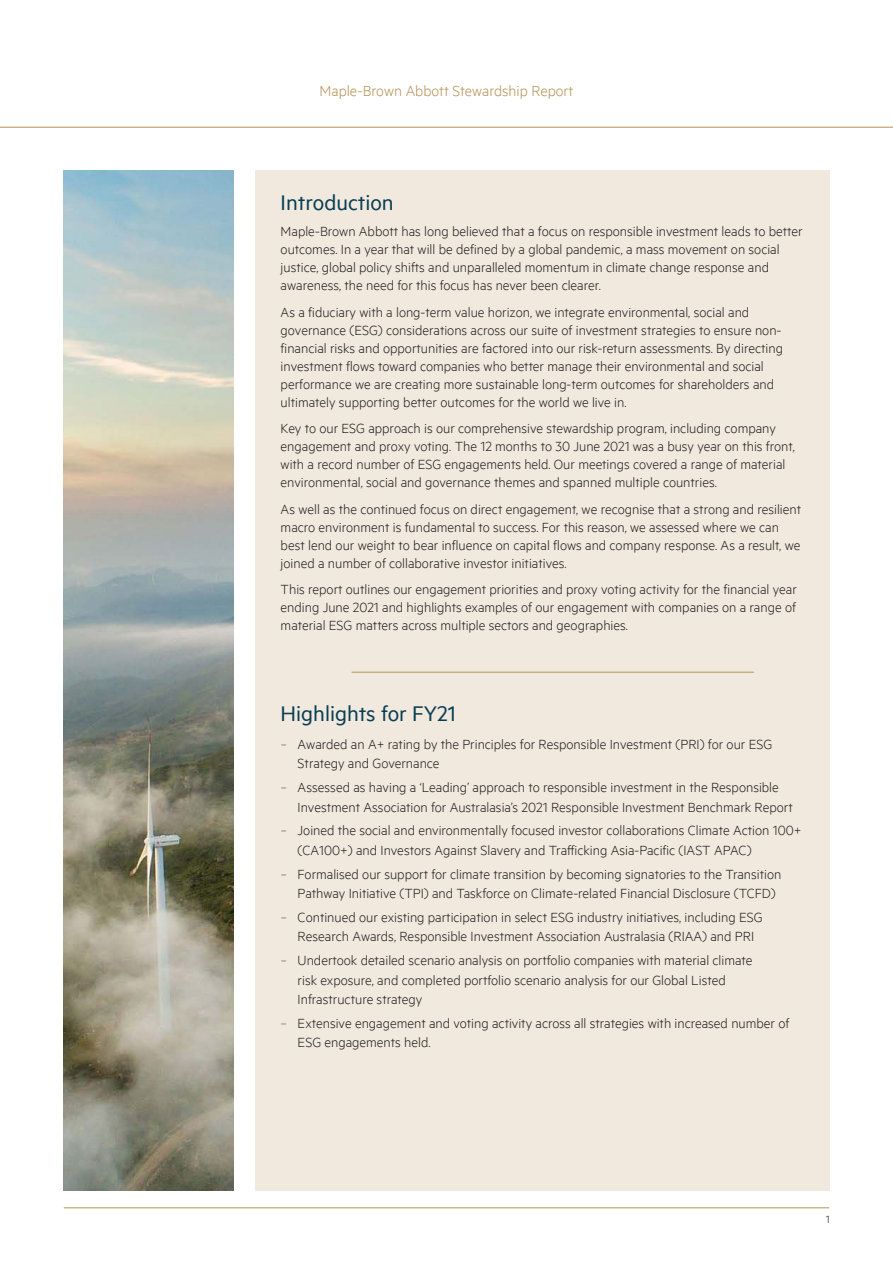
<style>
.page{position:relative;width:893px;height:1263px;background:#fff}
.page>*{position:absolute;margin:0;border:0;box-sizing:border-box;transform-origin:0 0}
.Subheading_1{font:24px "Metric";color:#083e54}
.t1{font:300 16.5px "Metric";color:#b79257}
.Normal_text{font:300 15px/18px "Metric";color:#231f20}
.t2{font:300 12px "Metric";color:#231f20}
.s1{font-weight:100;font-size:13.5px}
</style>
<div class="page">
<hr style="left:64px;top:1207px;width:765px;height:1px;background:#b79257">
<hr style="left:0;top:127px;width:893px;height:1px;background:#b79257">
<div style="left:255px;top:170px;width:574px;height:1021px;background:#f1e9dd"></div>
<hr style="left:352px;top:672px;width:402px;height:1px;background:#b79257">
<img style="left:64px;top:170px;width:170px;height:1021px">
<p class="t1" style="left:320px;top:81px;width:255px">Maple-Brown Abbott Stewardship Report</p>
<p class="Subheading_1" style="left:281px;top:188px;width:115px">Introduction</p>
<p class="Normal_text" style="left:281px;top:222px;width:523px">Maple-Brown Abbott has long believed that a focus on responsible investment leads to better outcomes. In a year that will be defined by a global pandemic, a mass movement on social justice, global policy shifts and unparalleled momentum in climate change response and awareness, the need for this focus has never been clearer.</p>
<p class="Normal_text" style="left:281px;top:302px;width:504px">As a fiduciary with a long-term value horizon, we integrate environmental, social and governance (ESG) considerations across our suite of investment strategies to ensure non&shy;financial risks and opportunities are factored into our risk-return assessments. By directing investment flows toward companies who better manage their environmental and social performance we are creating more sustainable long-term outcomes for shareholders and ultimately supporting better outcomes for the world we live in.</p>
<p class="Normal_text" style="left:281px;top:419px;width:516px">Key to our ESG approach is our comprehensive stewardship program, including company engagement and proxy voting. The 12 months to 30 June 2021 was a busy year on this front, with a record number of ESG engagements held. Our meetings covered a range of material environmental, social and governance themes and spanned multiple countries.</p>
<p class="Normal_text" style="left:281px;top:499px;width:522px">As well as the continued focus on direct engagement, we recognise that a strong and resilient macro environment is fundamental to success. For this reason, we assessed where we can best lend our weight to bear influence on capital flows and company response. As a result, we joined a number of collaborative investor initiatives.</p>
<p class="Normal_text" style="left:281px;top:580px;width:518px;text-align:justify">This report outlines our engagement priorities and proxy voting activity for the financial year ending June 2021 and highlights examples of our engagement with companies on a range of material ESG matters across multiple sectors and geographies.</p>
<p class="Subheading_1" style="left:281px;top:699px;width:177px">Highlights for FY21</p>
<p class="Normal_text" style="left:298px;top:734px;width:476px;line-height:19.5px;text-indent:-17px"><span class="s1">−</span> Awarded an A+ rating by the Principles for Responsible Investment (PRI) for our ESG<br>Strategy and Governance</p>
<p class="Normal_text" style="left:298px;top:777px;width:497px;line-height:19.5px;text-indent:-17px"><span class="s1">−</span> Assessed as having a ‘Leading’ approach to responsible investment in the Responsible<br>Investment Association for Australasia’s 2021 Responsible Investment Benchmark Report</p>
<p class="Normal_text" style="left:298px;top:820px;width:505px;line-height:19.5px;text-indent:-17px"><span class="s1">−</span> Joined the social and environmentally focused investor collaborations Climate Action 100+ (CA100+) and Investors Against Slavery and Trafficking Asia-Pacific (IAST APAC)</p>
<p class="Normal_text" style="left:298px;top:863px;width:485px;line-height:19.5px;text-indent:-17px"><span class="s1">−</span> Formalised our support for climate transition by becoming signatories to the Transition<br>Pathway Initiative (TPI) and Taskforce on Climate-related Financial Disclosure (TCFD)</p>
<p class="Normal_text" style="left:281px;top:907px;width:483px;line-height:19.5px;text-align:center"><span class="s1">−</span> Continued our existing participation in select ESG industry initiatives, including ESG<br>Research Awards, Responsible Investment Association Australasia (RIAA) and PRI</p>
<p class="Normal_text" style="left:298px;top:950px;width:456px;line-height:19.5px;text-indent:-17px"><span class="s1">−</span> Undertook detailed scenario analysis on portfolio companies with material climate risk exposure, and completed portfolio scenario analysis for our Global Listed<br>Infrastructure strategy</p>
<p class="Normal_text" style="left:298px;top:1013px;width:493px;line-height:19.5px;text-indent:-17px"><span class="s1">−</span> Extensive engagement and voting activity across all strategies with increased number of<br>ESG engagements held.</p>
<p class="t2" style="left:826px;top:1212px;width:5px">1</p>
</div>
